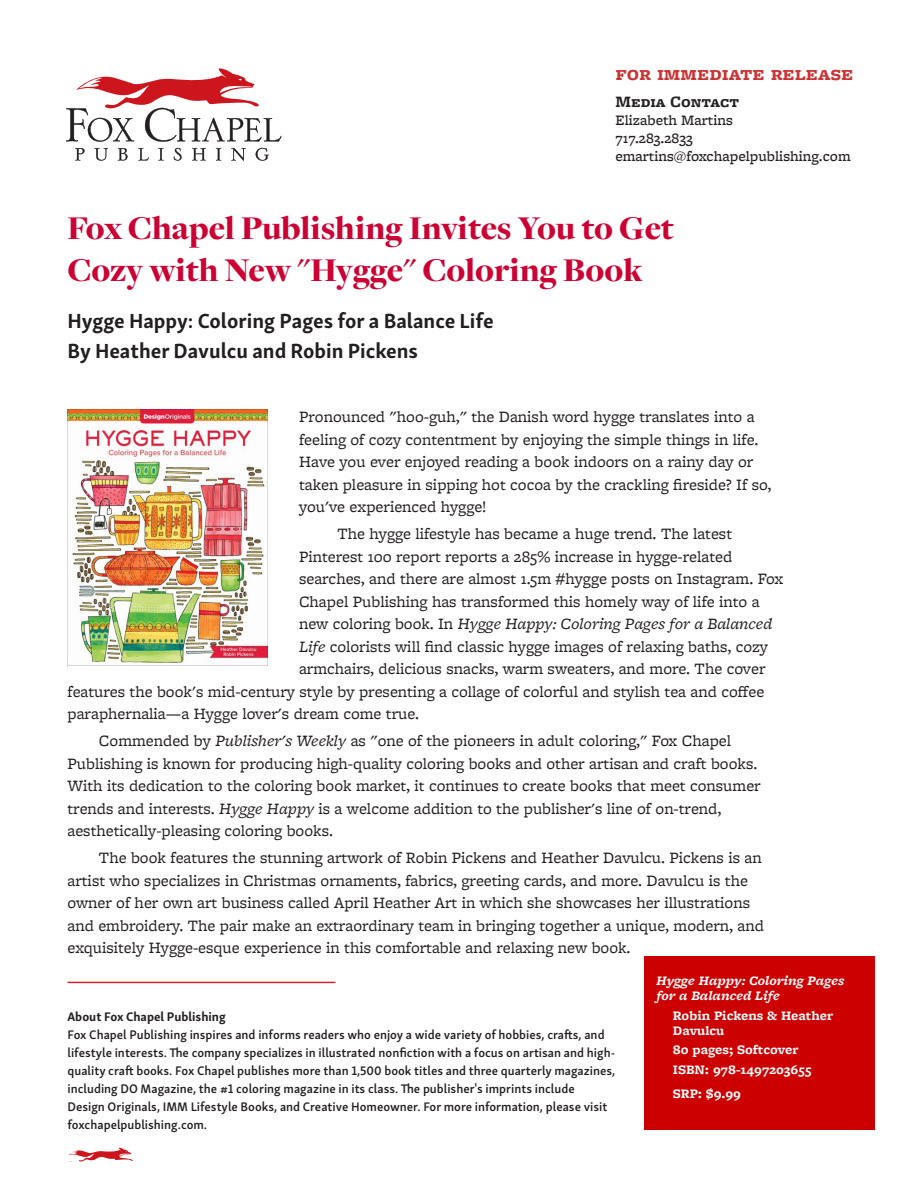
<style>
.page{position:relative;width:918px;height:1188px;background:#fff}
.page>*{position:absolute;margin:0;border:0;box-sizing:border-box;transform-origin:0 0}
.Headline{font:900 34.5px/42px "Freight Disp Pro";letter-spacing:-.005em;color:#c03}
.Book_Title{font:700 21px "Skolar Sans Latn";color:#231f20}
.t1{font:700 21px "Freight Micro Pro";color:#c33}
.Body{font:16.5px/22.5px "Freight Micro Pro";color:#231f20}
.Body-2{font:italic 16.5px "Freight Micro Pro";color:#231f20}
.t2{font:700 16.5px "Freight Micro Pro";color:#231f20}
.t3{font:500 15px "Freight Micro Pro";color:#231f20}
.Body-3{font:700 13.5px/15px "Freight Micro Pro";color:#fff}
.Body-4{font:italic 700 13.5px/15px "Freight Micro Pro";color:#fff}
.Author_Bio_1{font:600 12.75px/18px "Skolar Sans Latn";color:#231f20}
.s1{font-style:normal}
.s2{font-style:italic}
.s3{font-weight:700}
</style>
<div class="page">
<svg style="left:75px;top:148px;width:10px;height:13px"></svg>
<svg style="left:94px;top:148px;width:14px;height:13px"></svg>
<svg style="left:118px;top:148px;width:10px;height:13px"></svg>
<svg style="left:138px;top:148px;width:11px;height:13px"></svg>
<svg style="left:158px;top:148px;width:6px;height:13px"></svg>
<svg style="left:174px;top:148px;width:8px;height:13px"></svg>
<svg style="left:192px;top:148px;width:14px;height:13px"></svg>
<svg style="left:216px;top:148px;width:5px;height:13px"></svg>
<svg style="left:231px;top:148px;width:15px;height:13px"></svg>
<svg style="left:256px;top:148px;width:13px;height:13px"></svg>
<svg style="left:66px;top:68px;width:215px;height:74px"></svg>
<hr style="left:68px;top:982px;width:267px;height:1px;background:#d1232a">
<img style="left:68px;top:410px;width:200px;height:256px">
<div style="left:644px;top:956px;width:231px;height:174px;background:#c00"></div>
<svg style="left:68px;top:1148px;width:65px;height:14px"></svg>
<p class="t1" style="left:615px;top:59px;width:239px">FOR IMMEDIATE RELEASE</p>
<p class="t2" style="left:615px;top:91px;width:26px">Media</p>
<p class="t2" style="left:670px;top:91px;width:67px">Contact</p>
<p class="t3" style="left:615px;top:110px;width:119px">Elizabeth Martins</p>
<p class="t3" style="left:615px;top:128px;width:79px">717.283.2833</p>
<p class="t3" style="left:615px;top:146px;width:237px">emartins@foxchapelpublishing.com</p>
<p class="Headline" style="left:68px;top:207px;width:608px">Fox Chapel Publishing Invites You to Get<br>Cozy with New "Hygge" Coloring Book</p>
<p class="Book_Title" style="left:68px;top:304px;width:428px">Hygge Happy: Coloring Pages for a Balance Life</p>
<p class="Book_Title" style="left:68px;top:334px;width:352px">By Heather Davulcu and Robin Pickens</p>
<p class="Body" style="left:299px;top:405px;width:474px">Pronounced "hoo-guh," the Danish word hygge translates into a feeling of cozy contentment by enjoying the simple things in life.<br>Have you ever enjoyed reading a book indoors on a rainy day or taken pleasure in sipping hot cocoa by the crackling fireside? If so, you've experienced hygge!</p>
<p class="Body" style="left:338px;top:522px;width:396px">The hygge lifestyle has became a huge trend. The latest</p>
<p class="Body" style="left:299px;top:545px;width:435px">Pinterest 100 report reports a 285% increase in hygge-related</p>
<p class="Body" style="left:299px;top:567px;width:486px">searches, and there are almost 1.5m #hygge posts on Instagram. Fox</p>
<p class="Body" style="left:299px;top:590px;width:462px">Chapel Publishing has transformed this homely way of life into a</p>
<p class="Body-2" style="left:299px;top:612px;width:475px"><span class="s1">new coloring book. In</span> Hygge Happy: Coloring Pages for a Balanced</p>
<p class="Body" style="left:299px;top:635px;width:471px"><span class="s2">Life</span> colorists will find classic hygge images of relaxing baths, cozy</p>
<p class="Body" style="left:299px;top:657px;width:468px">armchairs, delicious snacks, warm sweaters, and more. The cover</p>
<p class="Body" style="left:68px;top:680px;width:698px">features the book's mid-century style by presenting a collage of colorful and stylish tea and coffee</p>
<p class="Body" style="left:68px;top:702px;width:353px">paraphernalia—a Hygge lover's dream come true.</p>
<p class="Body" style="left:68px;top:729px;width:695px;text-indent:31px">Commended by <span class="s2">Publisher's Weekly</span> as "one of the pioneers in adult coloring," Fox Chapel Publishing is known for producing high-quality coloring books and other artisan and craft books.<br>With its dedication to the coloring book market, it continues to create books that meet consumer trends and interests. <span class="s2">Hygge Happy</span> is a welcome addition to the publisher's line of on-trend, aesthetically-pleasing coloring books.</p>
<p class="Body" style="left:68px;top:846px;width:698px;text-indent:31px">The book features the stunning artwork of Robin Pickens and Heather Davulcu. Pickens is an artist who specializes in Christmas ornaments, fabrics, greeting cards, and more. Davulcu is the owner of her own art business called April Heather Art in which she showcases her illustrations and embroidery. The pair make an extraordinary team in bringing together a unique, modern, and exquisitely Hygge-esque experience in this comfortable and relaxing new book.</p>
<p class="Author_Bio_1" style="left:68px;top:1006px;width:549px"><span class="s3">About Fox Chapel Publishing<br></span>Fox Chapel Publishing inspires and informs readers who enjoy a wide variety of hobbies, crafts, and lifestyle interests. The company specializes in illustrated nonfiction with a focus on artisan and high&shy;quality craft books. Fox Chapel publishes more than 1,500 book titles and three quarterly magazines, including DO Magazine, the #1 coloring magazine in its class. The publisher's imprints include<br>Design Originals, IMM Lifestyle Books, and Creative Homeowner. For more information, please visit foxchapelpublishing.com.</p>
<p class="Body-4" style="left:656px;top:973px;width:189px">Hygge Happy: Coloring Pages for a Balanced Life</p>
<p class="Body-3" style="left:673px;top:1007px;width:162px">Robin Pickens &amp; Heather<br>Davulcu</p>
<p class="Body-3" style="left:673px;top:1042px;width:127px">80 pages; Softcover</p>
<p class="Body-3" style="left:673px;top:1061px;width:140px">ISBN: 978-1497203655</p>
<p class="Body-3" style="left:673px;top:1085px;width:70px">SRP: $9.99</p>
</div>
